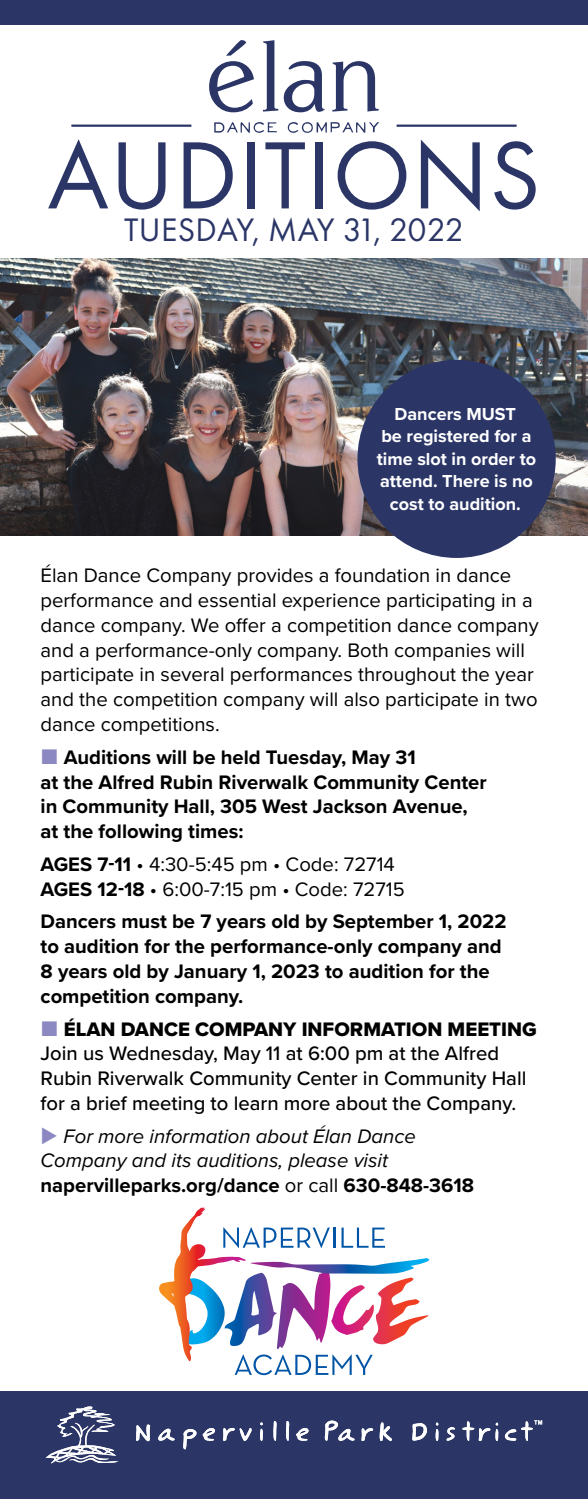
<style>
.page{position:relative;width:588px;height:1499px;background:#fff}
.page>*{position:absolute;margin:0;border:0;box-sizing:border-box;transform-origin:0 0}
.t1{font:99px "Futura PT";letter-spacing:.01em;color:#2b3667}
.t2{font:33.75px "Futura PT";letter-spacing:.005em;color:#2b3667}
.t3{font:20.25px/24.8px "Proxima Nova";color:#000}
.t4{font:700 20.25px/24.8px "Proxima Nova";color:#000}
.t5{font:500 20.25px/24.8px "Proxima Nova";color:#000}
.t6{font:italic 20.25px/24.8px "Proxima Nova";color:#000}
.t7{font:20.25px "Proxima Nova Extrabld";color:#000}
.t8{font:700 18px/22.5px "Proxima Nova";color:#fff;text-align:center}
.s1{font-weight:700}
.s2{color:#8b88c2}
.s3{font-weight:700;font-style:normal}
.s4{font-style:normal}
</style>
<div class="page">
<img style="left:0;top:259px;width:587px;height:276px">
<div style="left:0;top:1391px;width:587px;height:107px;background:#2b3667"></div>
<div style="left:0;top:0;width:587px;height:24px;background:#2b3667"></div>
<svg style="left:214px;top:122px;width:62px;height:11px"></svg>
<svg style="left:287px;top:122px;width:91px;height:11px"></svg>
<svg style="left:209px;top:40px;width:45px;height:72px"></svg>
<svg style="left:263px;top:40px;width:61px;height:72px"></svg>
<svg style="left:332px;top:61px;width:46px;height:51px"></svg>
<hr style="left:71px;top:125px;width:120px;height:2px;background:#2b3667">
<hr style="left:396px;top:125px;width:120px;height:2px;background:#2b3667">
<svg style="left:136px;top:1424px;width:14px;height:18px"></svg>
<svg style="left:273px;top:1421px;width:4px;height:19px"></svg>
<svg style="left:286px;top:1421px;width:3px;height:19px"></svg>
<svg style="left:223px;top:1427px;width:29px;height:14px"></svg>
<svg style="left:296px;top:1428px;width:13px;height:13px"></svg>
<svg style="left:183px;top:1428px;width:33px;height:21px"></svg>
<svg style="left:158px;top:1428px;width:16px;height:13px"></svg>
<svg style="left:260px;top:1422px;width:3px;height:18px"></svg>
<svg style="left:446px;top:1427px;width:9px;height:14px"></svg>
<svg style="left:412px;top:1423px;width:15px;height:18px"></svg>
<svg style="left:361px;top:1428px;width:12px;height:13px"></svg>
<svg style="left:324px;top:1420px;width:30px;height:21px"></svg>
<svg style="left:435px;top:1422px;width:3px;height:18px"></svg>
<svg style="left:462px;top:1421px;width:36px;height:20px"></svg>
<svg style="left:379px;top:1422px;width:13px;height:18px"></svg>
<svg style="left:504px;top:1420px;width:37px;height:21px"></svg>
<svg style="left:46px;top:1406px;width:72px;height:57px"></svg>
<svg style="left:159px;top:1207px;width:270px;height:168px"></svg>
<div style="left:357px;top:360px;width:198px;height:198px;background:#2b3667;border-radius:50%"></div>
<h1 class="t1" style="left:47px;top:117px;width:494px">AUDITIONS</h1>
<h2 class="t2" style="left:124px;top:209px;width:341px">TUESDAY, MAY 31, 2022</h2>
<p class="t8" style="left:376px;top:402px;width:161px">Dancers MUST<br>be registered for a time slot in order to attend. There is no cost to audition.</p>
<p class="t3" style="left:40px;top:562px;width:499px">Élan Dance Company provides a foundation in dance performance and essential experience participating in a dance company. We offer a competition dance company and a performance-only company. Both companies will participate in several performances throughout the year and the competition company will also participate in two dance competitions.</p>
<p class="t4" style="left:40px;top:744px;width:447px;text-indent:23px">Auditions will be held Tuesday, May 31<br>at the Alfred Rubin Riverwalk Community Center in Community Hall, 305 West Jackson Avenue, at the following times:</p>
<p class="t3" style="left:40px;top:851px;width:365px"><span class="s1">AGES 7-11</span> • 4:30-5:45 pm • Code: 72714<br><span class="s1">AGES 12-18</span> • 6:00-7:15 pm • Code: 72715</p>
<p class="t4" style="left:40px;top:909px;width:467px">Dancers must be 7 years old by September 1, 2022 to audition for the performance-only company and 8 years old by January 1, 2023 to audition for the competition company.</p>
<p class="t7" style="left:64px;top:1013px;width:474px">ÉLAN DANCE COMPANY INFORMATION MEETING</p>
<p class="t5" style="left:40px;top:1040px;width:487px">Join us Wednesday, May 11 at 6:00 pm at the Alfred<br>Rubin Riverwalk Community Center in Community Hall for a brief meeting to learn more about the Company.</p>
<p class="t6" style="left:40px;top:1122px;width:434px"><span class="s2">◆</span> For more information about Élan Dance<br>Company and its auditions, please visit <span class="s3">napervilleparks.org/dance</span> <span class="s4">or call</span> <span class="s3">630-848-3618</span></p>
</div>
